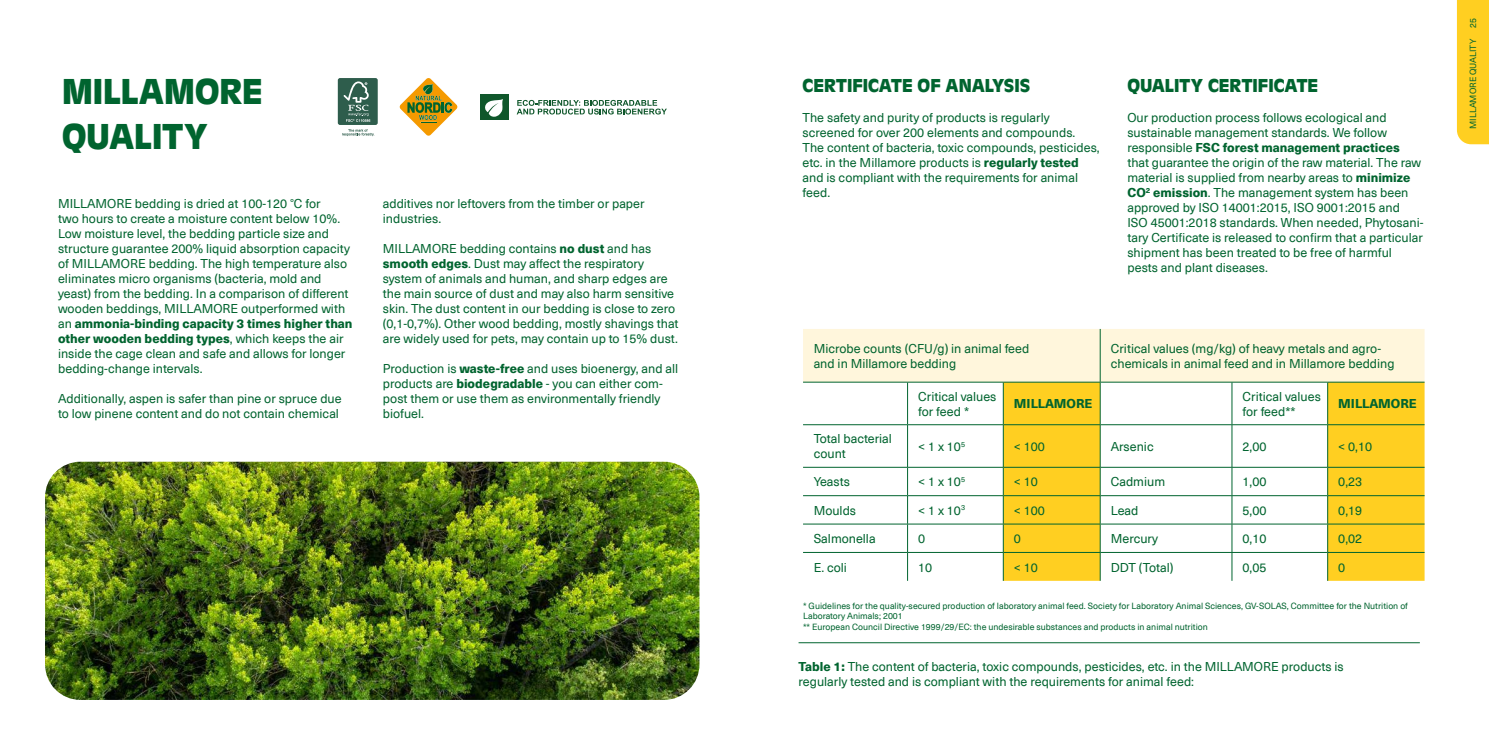
<style>
.page{position:relative;width:1489px;height:745px;background:#fff}
.page>*{position:absolute;margin:0;border:0;box-sizing:border-box;transform-origin:0 0}
.t1{font:700 37.5px/45px "Antique Oli";color:#00642f}
.t2{font:700 19.5px "Antique Oli";color:#00642f}
.t3{font:12.5px/15px "Neue Haas Unica W1 G";color:#00642f}
.t4{font:800 12.5px "Neue Haas Unica W1 G";color:#00642f}
.t5{font:8.75px/10.5px "Neue Haas Unica W1 G";color:#00642f}
.s1{font-weight:800}
</style>
<div class="page">
<div style="left:1456px;top:0;width:32px;height:144px;background:#ffcf21"></div>
<img style="left:45px;top:461px;width:654px;height:238px">
<svg style="left:803px;top:329px;width:621px;height:251px"></svg>
<hr style="left:798px;top:642px;width:621px;height:1px;background:#00642f">
<div style="left:480px;top:94px;width:28px;height:26px;background:#0f572b"></div>
<svg style="left:517px;top:100px;width:150px;height:14px"></svg>
<svg style="left:485px;top:99px;width:18px;height:18px"></svg>
<svg style="left:400px;top:78px;width:57px;height:58px"></svg>
<div style="left:338px;top:78px;width:40px;height:47px;background:#2e5d4c;border-radius:2px"></div>
<svg style="left:343px;top:81px;width:27px;height:41px"></svg>
<svg style="left:342px;top:129px;width:32px;height:7px"></svg>
<h1 class="t1" style="left:62px;top:70px;width:202px">MILLAMORE<br>QUALITY</h1>
<p class="t3" style="left:58px;top:195px;width:296px">MILLAMORE bedding is dried at 100-120 °C for<br>two hours to create a moisture content below 10%.<br>Low moisture level, the bedding particle size and structure guarantee 200% liquid absorption capacity of MILLAMORE bedding. The high temperature also eliminates micro organisms (bacteria, mold and yeast) from the bedding. In a comparison of different wooden beddings, MILLAMORE outperformed with an <span class="s1">ammonia-binding capacity 3 times higher than other wooden bedding types</span>, which keeps the air inside the cage clean and safe and allows for longer bedding-change intervals.</p>
<p class="t3" style="left:58px;top:390px;width:285px">Additionally, aspen is safer than pine or spruce due to low pinene content and do not contain chemical</p>
<p class="t3" style="left:383px;top:195px;width:263px">additives nor leftovers from the timber or paper industries.</p>
<p class="t3" style="left:383px;top:240px;width:297px">MILLAMORE bedding contains <span class="s1">no dust</span> and has <span class="s1">smooth edges</span>. Dust may affect the respiratory system of animals and human, and sharp edges are the main source of dust and may also harm sensitive skin. The dust content in our bedding is close to zero (0,1-0,7%). Other wood bedding, mostly shavings that are widely used for pets, may contain up to 15% dust.</p>
<p class="t3" style="left:383px;top:360px;width:297px">Production is <span class="s1">waste-free</span> and uses bioenergy, and all products are <span class="s1">biodegradable</span> - you can either com&shy;post them or use them as environmentally friendly biofuel.</p>
<h2 class="t2" style="left:802px;top:74px;width:229px">CERTIFICATE OF ANALYSIS</h2>
<p class="t3" style="left:802px;top:109px;width:298px">The safety and purity of products is regularly screened for over 200 elements and compounds.<br>The content of bacteria, toxic compounds, pesticides, etc. in the Millamore products is <span class="s1">regularly tested </span>and is compliant with the requirements for animal feed.</p>
<h2 class="t2" style="left:1127px;top:74px;width:192px">QUALITY CERTIFICATE</h2>
<p class="t3" style="left:1127px;top:109px;width:298px">Our production process follows ecological and sustainable management standards. We follow responsible <span class="s1">FSC forest management practices </span>that guarantee the origin of the raw material. The raw material is supplied from nearby areas to <span class="s1">minimize CO</span><sup>2</sup> <span class="s1">emission</span>. The management system has been approved by ISO 14001:2015, ISO 9001:2015 and<br>ISO 45001:2018 standards. When needed, Phytosani&shy;tary Certificate is released to confirm that a particular shipment has been treated to be free of harmful pests and plant diseases.</p>
<p class="t3" style="left:813px;top:340px;width:217px">Microbe counts (CFU/g) in animal feed and in Millamore bedding</p>
<p class="t3" style="left:1110px;top:340px;width:285px">Critical values (mg/kg) of heavy metals and agro&shy;chemicals in animal feed and in Millamore bedding</p>
<p class="t3" style="left:918px;top:388px;width:80px">Critical values for feed *</p>
<p class="t4" style="left:1013px;top:394px;width:80px">MILLAMORE</p>
<p class="t3" style="left:1242px;top:388px;width:80px">Critical values for feed**</p>
<p class="t4" style="left:1338px;top:394px;width:80px">MILLAMORE</p>
<p class="t3" style="left:813px;top:430px;width:80px">Total bacterial count</p>
<p class="t3" style="left:918px;top:438px;width:48px">&lt; 1 x 10<sup>5</sup></p>
<p class="t3" style="left:1013px;top:438px;width:33px">&lt; 100</p>
<p class="t3" style="left:1110px;top:438px;width:44px">Arsenic</p>
<p class="t3" style="left:1242px;top:438px;width:25px">2,00</p>
<p class="t3" style="left:1338px;top:438px;width:35px">&lt; 0,10</p>
<p class="t3" style="left:813px;top:473px;width:38px">Yeasts</p>
<p class="t3" style="left:918px;top:473px;width:48px">&lt; 1 x 10<sup>5</sup></p>
<p class="t3" style="left:1013px;top:473px;width:26px">&lt; 10</p>
<p class="t3" style="left:1110px;top:473px;width:56px">Cadmium</p>
<p class="t3" style="left:1242px;top:473px;width:25px">1,00</p>
<p class="t3" style="left:1338px;top:473px;width:25px">0,23</p>
<p class="t3" style="left:813px;top:501px;width:44px">Moulds</p>
<p class="t3" style="left:918px;top:501px;width:48px">&lt; 1 x 10<sup>3</sup></p>
<p class="t3" style="left:1013px;top:501px;width:33px">&lt; 100</p>
<p class="t3" style="left:1110px;top:501px;width:29px">Lead</p>
<p class="t3" style="left:1242px;top:501px;width:25px">5,00</p>
<p class="t3" style="left:1338px;top:501px;width:25px">0,19</p>
<p class="t3" style="left:813px;top:530px;width:63px">Salmonella</p>
<p class="t3" style="left:918px;top:530px;width:9px">0</p>
<p class="t3" style="left:1013px;top:530px;width:9px">0</p>
<p class="t3" style="left:1110px;top:530px;width:49px">Mercury</p>
<p class="t3" style="left:1242px;top:530px;width:25px">0,10</p>
<p class="t3" style="left:1338px;top:530px;width:25px">0,02</p>
<p class="t3" style="left:813px;top:558px;width:35px">E. coli</p>
<p class="t3" style="left:918px;top:558px;width:16px">10</p>
<p class="t3" style="left:1013px;top:558px;width:26px">&lt; 10</p>
<p class="t3" style="left:1110px;top:558px;width:64px">DDT (Total)</p>
<p class="t3" style="left:1242px;top:558px;width:25px">0,05</p>
<p class="t3" style="left:1338px;top:558px;width:9px">0</p>
<p class="t5" style="left:803px;top:599px;width:606px">* Guidelines for the quality-secured production of laboratory animal feed. Society for Laboratory Animal Sciences, GV-SOLAS, Committee for the Nutrition of<br>Laboratory Animals; 2001<br>** European Council Directive 1999/29/EC: the undesirable substances and products in animal nutrition</p>
<p class="t3" style="left:798px;top:658px;width:546px"><span class="s1">Table 1:</span> The content of bacteria, toxic compounds, pesticides, etc. in the MILLAMORE products is regularly tested and is compliant with the requirements for animal feed:</p>
<p class="t5" style="left:1467px;top:28px;width:11px;rotate:-90deg">25</p>
<p class="t5" style="left:1467px;top:129px;width:91px;rotate:-90deg">MILLAMORE QUALITY</p>
</div>
